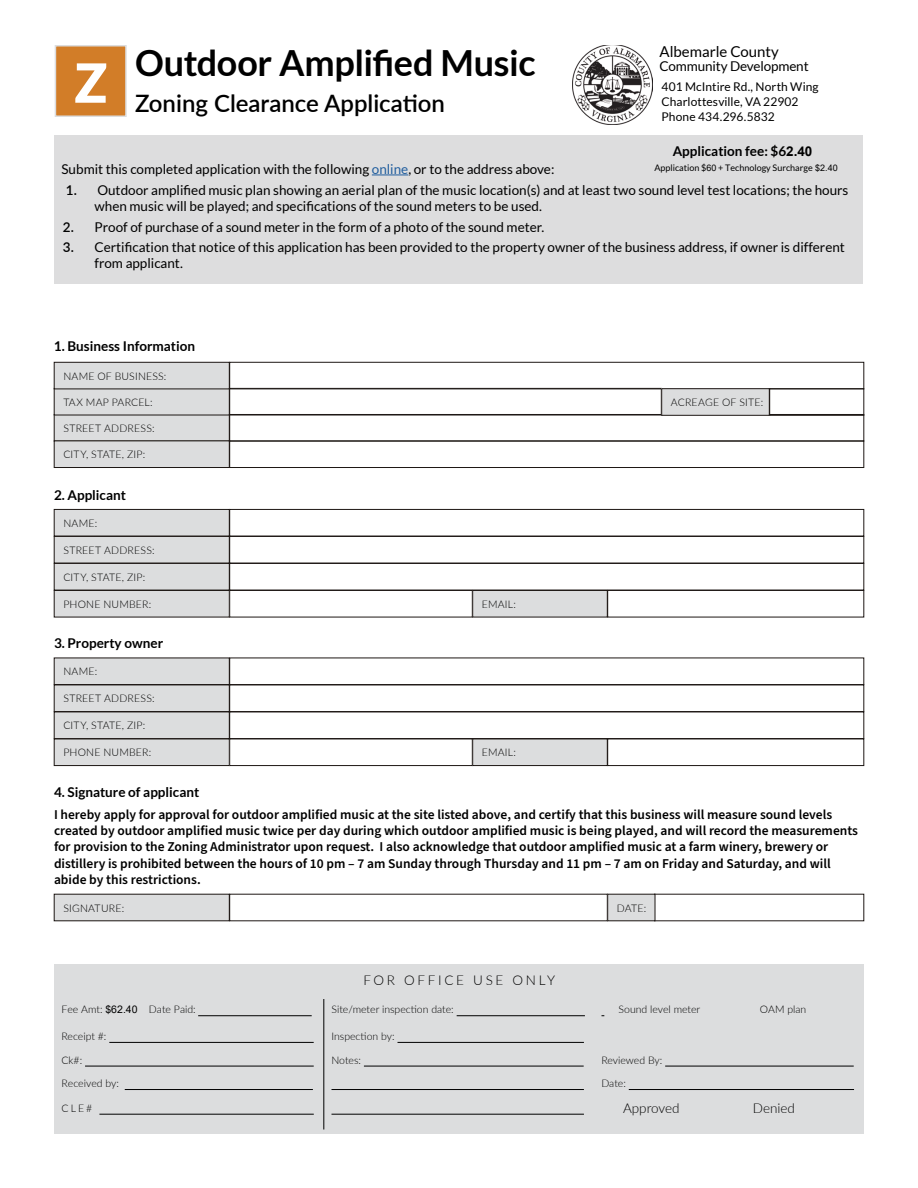
<style>
.page{position:relative;width:918px;height:1188px;background:#fff}
.page>*{position:absolute;margin:0;border:0;box-sizing:border-box;transform-origin:0 0}
.t1{font:900 54px "Lato";color:#fff}
.t2{font:700 36px "Lato";letter-spacing:-.01em;color:#000}
.t3{font:600 24px "Lato";color:#000}
.t4{font:15px "Lato";color:#000}
.t5{font:600 13.5px/16.2px "Source Sans Pro";color:#000}
.t6{font:13.5px/16.2px "Lato";color:#000}
.t7{font:700 13.5px "Lato";color:#000}
.t8{font:300 13.5px "Lato";letter-spacing:.2em;color:#000}
.t9{font:300 13.5px "Lato";letter-spacing:-.005em;color:#000}
.t10{font:300 13.5px "Lato";letter-spacing:.055em;color:#000}
.t11{font:12px/15px "Lato";letter-spacing:.005em;color:#000}
.t12{font:300 10.5px "Lato";letter-spacing:.015em;color:#000}
.t13{font:300 10.5px "Lato";letter-spacing:-.005em;color:#000}
.t14{font:9px "Lato";color:#000}
.s1{font-family:"Arial"}
.s2{color:#215e9e}
.s3{font-weight:600}
.s4{font-family:"Arial";font-weight:400}
</style>
<div class="page">
<div style="left:55px;top:45px;width:72px;height:72px;background:#d27d28;border:2px solid #dcddde"></div>
<img style="left:573px;top:45px;width:80px;height:80px">
<div style="left:54px;top:965px;width:810px;height:169px;background:#dcddde"></div>
<hr style="left:198px;top:1015px;width:114px;height:1px;background:#000">
<hr style="left:457px;top:1015px;width:128px;height:1px;background:#000">
<hr style="left:109px;top:1042px;width:205px;height:1px;background:#000">
<hr style="left:398px;top:1042px;width:186px;height:1px;background:#000">
<hr style="left:85px;top:1066px;width:229px;height:1px;background:#000">
<hr style="left:364px;top:1066px;width:220px;height:1px;background:#000">
<hr style="left:665px;top:1066px;width:189px;height:1px;background:#000">
<hr style="left:125px;top:1089px;width:188px;height:1px;background:#000">
<hr style="left:332px;top:1089px;width:252px;height:1px;background:#000">
<hr style="left:629px;top:1089px;width:225px;height:1px;background:#000">
<hr style="left:99px;top:1114px;width:215px;height:1px;background:#000">
<hr style="left:332px;top:1114px;width:252px;height:1px;background:#000">
<div style="left:54px;top:414px;width:175px;height:27px;background:#dcddde"></div>
<div style="left:54px;top:414px;width:176px;height:27px;border:1px solid #1d1714"></div>
<div style="left:54px;top:441px;width:175px;height:27px;background:#dcddde"></div>
<div style="left:54px;top:441px;width:176px;height:27px;border:1px solid #1d1714"></div>
<div style="left:54px;top:388px;width:175px;height:27px;background:#dcddde"></div>
<div style="left:230px;top:414px;width:634px;height:27px;border:1px solid #1d1714"></div>
<div style="left:230px;top:441px;width:634px;height:27px;border:1px solid #1d1714"></div>
<div style="left:230px;top:388px;width:432px;height:27px;border:1px solid #1d1714"></div>
<div style="left:54px;top:362px;width:175px;height:27px;background:#dcddde"></div>
<div style="left:54px;top:362px;width:176px;height:27px;border:1px solid #1d1714"></div>
<div style="left:230px;top:362px;width:634px;height:27px;border:1px solid #1d1714"></div>
<div style="left:770px;top:388px;width:94px;height:28px;border:1px solid #1d1714"></div>
<div style="left:662px;top:389px;width:107px;height:26px;background:#dcddde"></div>
<div style="left:662px;top:388px;width:108px;height:28px;border:1px solid #1d1714"></div>
<div style="left:230px;top:590px;width:242px;height:27px;border:1px solid #1d1714"></div>
<div style="left:54px;top:509px;width:175px;height:27px;background:#dcddde"></div>
<div style="left:54px;top:509px;width:176px;height:27px;border:1px solid #1d1714"></div>
<div style="left:54px;top:536px;width:175px;height:27px;background:#dcddde"></div>
<div style="left:54px;top:536px;width:176px;height:27px;border:1px solid #1d1714"></div>
<div style="left:54px;top:590px;width:175px;height:27px;background:#dcddde"></div>
<div style="left:54px;top:590px;width:176px;height:27px;border:1px solid #1d1714"></div>
<div style="left:230px;top:509px;width:634px;height:27px;border:1px solid #1d1714"></div>
<div style="left:230px;top:536px;width:634px;height:27px;border:1px solid #1d1714"></div>
<div style="left:608px;top:590px;width:256px;height:27px;border:1px solid #1d1714"></div>
<div style="left:473px;top:590px;width:134px;height:27px;background:#dcddde"></div>
<div style="left:472px;top:590px;width:136px;height:27px;border:1px solid #1d1714"></div>
<div style="left:54px;top:563px;width:175px;height:27px;background:#dcddde"></div>
<div style="left:54px;top:563px;width:176px;height:27px;border:1px solid #1d1714"></div>
<div style="left:230px;top:563px;width:634px;height:27px;border:1px solid #1d1714"></div>
<div style="left:54px;top:135px;width:808px;height:149px;background:#ddddde"></div>
<hr style="left:372px;top:175px;width:36px;height:1px;background:#215e9e">
<div style="left:54px;top:894px;width:175px;height:27px;background:#dcddde"></div>
<div style="left:608px;top:894px;width:47px;height:27px;background:#dcddde"></div>
<hr style="left:324px;top:999px;width:1px;height:131px;background:#000">
<div style="left:230px;top:739px;width:242px;height:27px;border:1px solid #1d1714"></div>
<div style="left:54px;top:658px;width:175px;height:27px;background:#dcddde"></div>
<div style="left:54px;top:658px;width:176px;height:27px;border:1px solid #1d1714"></div>
<div style="left:54px;top:685px;width:175px;height:27px;background:#dcddde"></div>
<div style="left:54px;top:685px;width:176px;height:27px;border:1px solid #1d1714"></div>
<div style="left:54px;top:739px;width:175px;height:27px;background:#dcddde"></div>
<div style="left:54px;top:739px;width:176px;height:27px;border:1px solid #1d1714"></div>
<div style="left:230px;top:658px;width:634px;height:27px;border:1px solid #1d1714"></div>
<div style="left:230px;top:685px;width:634px;height:27px;border:1px solid #1d1714"></div>
<div style="left:608px;top:739px;width:256px;height:27px;border:1px solid #1d1714"></div>
<div style="left:473px;top:739px;width:134px;height:27px;background:#dcddde"></div>
<div style="left:472px;top:739px;width:136px;height:27px;border:1px solid #1d1714"></div>
<div style="left:54px;top:712px;width:175px;height:27px;background:#dcddde"></div>
<div style="left:54px;top:712px;width:176px;height:27px;border:1px solid #1d1714"></div>
<div style="left:230px;top:712px;width:634px;height:27px;border:1px solid #1d1714"></div>
<h1 class="t1" style="left:74px;top:51px;width:34px">Z</h1>
<h2 class="t2" style="left:135px;top:42px;width:402px">Outdoor Amplified Music</h2>
<h3 class="t3" style="left:135px;top:86px;width:312px">Zoning Clearance Application</h3>
<p class="t4" style="left:660px;top:43px;width:121px">Albemarle County</p>
<p class="t6" style="left:660px;top:58px;width:151px">Community Development</p>
<p class="t11" style="left:662px;top:79px;width:159px">401 McIntire Rd., North Wing<br>Charlottesville, VA 22902<br>Phone 434.296.5832</p>
<p class="t7" style="left:673px;top:143px;width:141px">Application fee: $6<span class="s1">2.40</span></p>
<p class="t14" style="left:654px;top:163px;width:185px">Application $<span class="s1">60</span> + Technology Surcharge <span class="s1">$2.40</span></p>
<p class="t6" style="left:62px;top:161px;width:494px">Submit this completed application with the following <span class="s2">online</span>, or to the address above:</p>
<p class="t6" style="left:94px;top:198px;width:449px">when music will be played; and specifications of the sound meters to be used.</p>
<p class="t6" style="left:63px;top:219px;width:483px"><span class="s3">2.</span> Proof of purchase of a sound meter in the form of a photo of the sound meter.</p>
<p class="t6" style="left:94px;top:239px;width:752px;text-indent:-31px"><span class="s3">3.</span> Certification that notice of this application has been provided to the property owner of the business address, if owner is different from applicant.</p>
<p class="t6" style="left:66px;top:182px;width:784px"><span class="s3">1.</span> Outdoor amplified music plan showing an aerial plan of the music location(s) and at least two sound level test locations; the hours</p>
<p class="t7" style="left:54px;top:339px;width:143px">1. Business Information</p>
<p class="t12" style="left:63px;top:369px;width:105px">NAME OF BUSINESS:</p>
<p class="t12" style="left:63px;top:395px;width:91px">TAX MAP PARCEL:</p>
<p class="t12" style="left:63px;top:421px;width:93px">STREET ADDRESS:</p>
<p class="t12" style="left:63px;top:447px;width:83px">CITY, STATE, ZIP:</p>
<p class="t7" style="left:54px;top:487px;width:74px">2. Applicant</p>
<p class="t12" style="left:63px;top:516px;width:35px">NAME:</p>
<p class="t12" style="left:63px;top:543px;width:93px">STREET ADDRESS:</p>
<p class="t12" style="left:63px;top:570px;width:83px">CITY, STATE, ZIP:</p>
<p class="t12" style="left:63px;top:597px;width:90px">PHONE NUMBER:</p>
<p class="t12" style="left:482px;top:597px;width:36px">EMAIL:</p>
<p class="t7" style="left:54px;top:636px;width:111px">3. Property owner</p>
<p class="t12" style="left:63px;top:664px;width:35px">NAME:</p>
<p class="t12" style="left:63px;top:691px;width:93px">STREET ADDRESS:</p>
<p class="t12" style="left:63px;top:718px;width:83px">CITY, STATE, ZIP:</p>
<p class="t12" style="left:63px;top:745px;width:90px">PHONE NUMBER:</p>
<p class="t12" style="left:482px;top:745px;width:36px">EMAIL:</p>
<p class="t7" style="left:54px;top:784px;width:147px">4. Signature of applicant</p>
<p class="t12" style="left:671px;top:395px;width:94px">ACREAGE OF SITE:</p>
<p class="t5" style="left:54px;top:807px;width:806px">I hereby apply for approval for outdoor amplified music at the site listed above, and certify that this business will measure sound levels created by outdoor amplified music twice per day during which outdoor amplified music is being played, and will record the measurements for provision to the Zoning Administrator upon request. I also acknowledge that outdoor amplified music at a farm winery, brewery or distillery is prohibited between the hours of 10 pm – 7 am Sunday through Thursday and 11 pm – 7 am on Friday and Saturday, and will abide by this restrictions.</p>
<p class="t12" style="left:63px;top:901px;width:62px">SIGNATURE:</p>
<p class="t12" style="left:617px;top:901px;width:31px">DATE:</p>
<p class="t8" style="left:363px;top:971px;width:193px">FOR OFFICE USE ONLY</p>
<p class="t12" style="left:61px;top:1002px;width:136px">Fee Amt: <span class="s4">$62.40</span> Date Paid:</p>
<p class="t12" style="left:332px;top:1002px;width:124px">Site/meter inspection date:</p>
<p class="t12" style="left:619px;top:1002px;width:83px">Sound level meter</p>
<p class="t12" style="left:760px;top:1002px;width:48px">OAM plan</p>
<p class="t12" style="left:62px;top:1029px;width:46px">Receipt #:</p>
<p class="t12" style="left:332px;top:1029px;width:65px">Inspection by:</p>
<p class="t12" style="left:62px;top:1052px;width:22px">Ck#:</p>
<p class="t12" style="left:332px;top:1052px;width:31px">Notes:</p>
<p class="t13" style="left:602px;top:1052px;width:62px">Reviewed By:</p>
<p class="t12" style="left:62px;top:1076px;width:59px">Received by:</p>
<p class="t12" style="left:602px;top:1076px;width:26px">Date:</p>
<p class="t12" style="left:62px;top:1101px;width:32px">CLE#</p>
<p class="t9" style="left:623px;top:1099px;width:58px">Approved</p>
<p class="t10" style="left:753px;top:1099px;width:44px">Denied</p>
</div>
